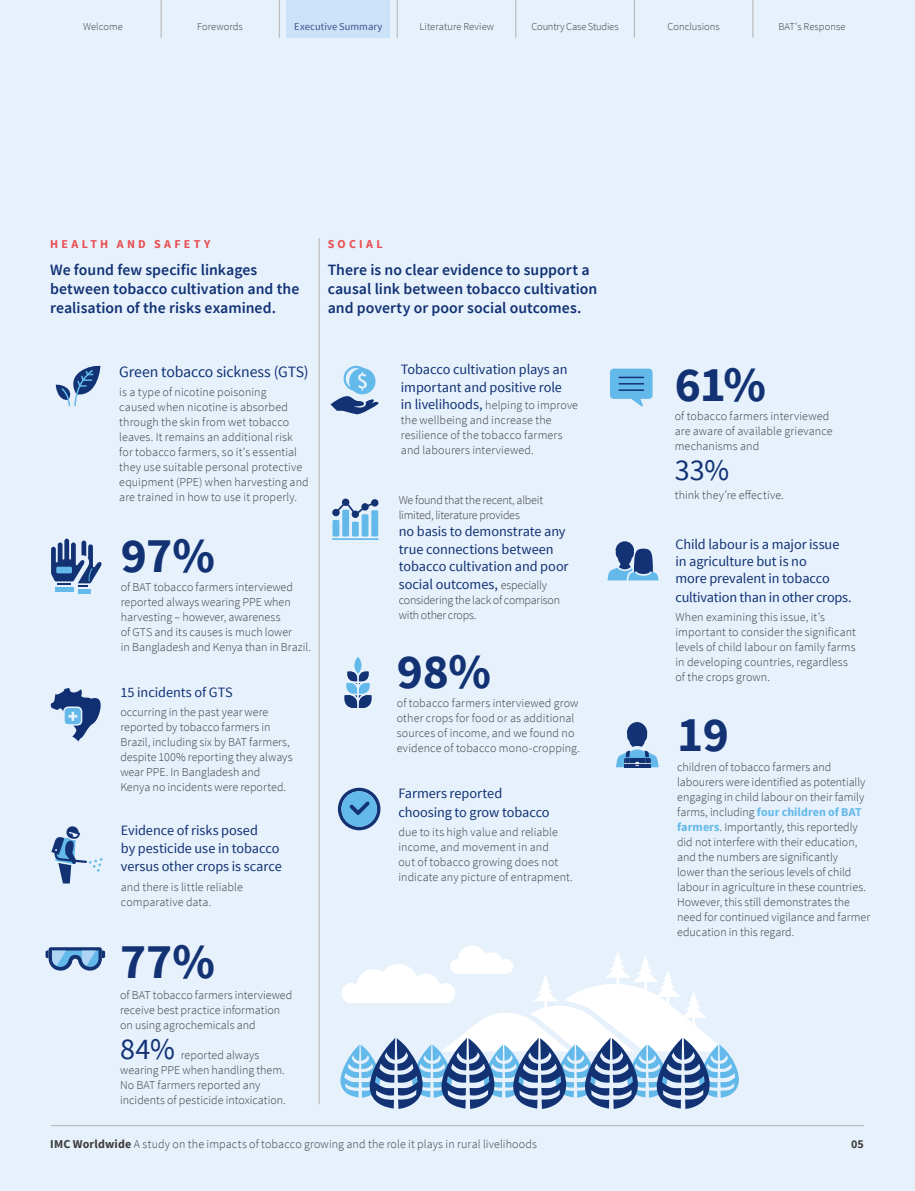
<style>
.page{position:relative;width:915px;height:1191px;background:#fff}
.page>*{position:absolute;margin:0;border:0;box-sizing:border-box;transform-origin:0 0}
.t1{font:700 49.5px "Source Sans Pro";letter-spacing:-.01em;color:#123274}
.t2{font:30px "Source Sans Pro";color:#123274}
.t3{font:600 15.75px/18.8px "Source Sans Pro";color:#123274}
.t4{font:15.75px "Source Sans Pro";letter-spacing:-.01em;color:#123274}
.t5{font:14.25px/17.2px "Source Sans Pro";letter-spacing:-.005em;color:#123274}
.t6{font:300 12px/15px "Source Sans Pro";letter-spacing:.005em;color:#3c3c3b}
.t7{font:300 12px/15px "Source Sans Pro";letter-spacing:-.02em;color:#3c3c3b}
.t8{font:700 12px "Source Sans Pro";letter-spacing:.27em;color:#ea4e51}
.t9{font:700 12px "Source Sans Pro";color:#3c3c3b}
.t10{font:300 10.5px "Source Sans Pro";letter-spacing:.005em;color:#3c3c3b}
.t11{font:300 10.5px "Source Sans Pro";letter-spacing:-.015em;color:#3c3c3b}
.t12{font:10.5px "Source Sans Pro";letter-spacing:.005em;color:#3e4f8b}
.s1{font-weight:400;font-size:14.25px;color:#123274}
.s2{font-weight:300;font-size:12px;color:#3c3c3b}
.s3{font-weight:700;color:#63b9e9}
.s4{font-weight:700}
</style>
<div class="page">
<div style="left:0;top:0;width:914px;height:1191px;background:#e6f1fc"></div>
<div style="left:458px;top:945px;width:28px;height:28px;background:#fff;border-radius:50%"></div>
<svg style="left:340px;top:951px;width:398px;height:157px"></svg>
<div style="left:55px;top:587px;width:18px;height:5px;background:#63b9e9"></div>
<div style="left:78px;top:589px;width:12px;height:5px;background:#63b9e9"></div>
<svg style="left:51px;top:538px;width:50px;height:49px"></svg>
<div style="left:332px;top:520px;width:7px;height:16px;background:#63b9e9"></div>
<div style="left:342px;top:510px;width:7px;height:26px;background:#63b9e9"></div>
<div style="left:352px;top:522px;width:6px;height:14px;background:#63b9e9"></div>
<div style="left:361px;top:514px;width:7px;height:22px;background:#63b9e9"></div>
<div style="left:371px;top:510px;width:7px;height:26px;background:#63b9e9"></div>
<hr style="left:332px;top:538px;width:46px;height:2px;background:#63b9e9">
<svg style="left:332px;top:498px;width:46px;height:20px"></svg>
<svg style="left:330px;top:366px;width:49px;height:49px"></svg>
<svg style="left:338px;top:787px;width:42px;height:43px"></svg>
<svg style="left:50px;top:688px;width:51px;height:53px"></svg>
<svg style="left:51px;top:826px;width:51px;height:57px"></svg>
<svg style="left:45px;top:950px;width:7px;height:8px"></svg>
<div style="left:99px;top:950px;width:6px;height:8px;background:#123274;border-radius:2px"></div>
<svg style="left:49px;top:947px;width:53px;height:24px"></svg>
<svg style="left:607px;top:541px;width:51px;height:39px"></svg>
<svg style="left:616px;top:722px;width:42px;height:45px"></svg>
<svg style="left:610px;top:369px;width:42px;height:37px"></svg>
<hr style="left:619px;top:389px;width:24px;height:2px;background:#123274">
<svg style="left:344px;top:657px;width:27px;height:50px"></svg>
<svg style="left:56px;top:365px;width:44px;height:42px"></svg>
<hr style="left:319px;top:238px;width:1px;height:866px;background:#b3b2b2">
<hr style="left:633px;top:0;width:1px;height:38px;background:#b3b2b2">
<hr style="left:397px;top:0;width:1px;height:38px;background:#b3b2b2">
<hr style="left:279px;top:0;width:1px;height:38px;background:#b3b2b2">
<hr style="left:161px;top:0;width:1px;height:38px;background:#b3b2b2">
<hr style="left:752px;top:0;width:1px;height:38px;background:#b3b2b2">
<hr style="left:515px;top:0;width:1px;height:38px;background:#b3b2b2">
<hr style="left:51px;top:1125px;width:812px;height:1px;background:#b3b2b2">
<div style="left:286px;top:0;width:104px;height:38px;background:#cbe3f8"></div>
<p class="t10" style="left:83px;top:20px;width:41px">Welcome</p>
<p class="t10" style="left:197px;top:20px;width:47px">Forewords</p>
<p class="t10" style="left:419px;top:20px;width:76px">Literature Review</p>
<p class="t11" style="left:531px;top:20px;width:89px">Country Case Studies</p>
<p class="t10" style="left:667px;top:20px;width:54px">Conclusions</p>
<p class="t10" style="left:778px;top:20px;width:69px">BAT’s Response</p>
<p class="t12" style="left:294px;top:20px;width:90px">Executive Summary</p>
<p class="t8" style="left:50px;top:236px;width:161px">HEALTH AND SAFETY</p>
<h3 class="t3" style="left:50px;top:261px;width:250px">We found few specific linkages between tobacco cultivation and the realisation of the risks examined.</h3>
<p class="t8" style="left:327px;top:236px;width:56px">SOCIAL</p>
<h3 class="t3" style="left:327px;top:261px;width:271px">There is no clear evidence to support a causal link between tobacco cultivation and poverty or poor social outcomes.</h3>
<h3 class="t4" style="left:119px;top:362px;width:191px">Green tobacco sickness (GTS)</h3>
<p class="t6" style="left:119px;top:385px;width:191px">is a type of nicotine poisoning<br>caused when nicotine is absorbed through the skin from wet tobacco leaves. It remains an additional risk for tobacco farmers, so it’s essential they use suitable personal protective equipment (PPE) when harvesting and are trained in how to use it properly.</p>
<h1 class="t1" style="left:121px;top:523px;width:95px">97%</h1>
<p class="t6" style="left:121px;top:579px;width:191px">of BAT tobacco farmers interviewed reported always wearing PPE when harvesting – however, awareness<br>of GTS and its causes is much lower<br>in Bangladesh and Kenya than in Brazil.</p>
<p class="t5" style="left:120px;top:683px;width:114px">15 incidents of GTS</p>
<p class="t6" style="left:120px;top:704px;width:174px">occurring in the past year were reported by tobacco farmers in<br>Brazil, including six by BAT farmers, despite 100% reporting they always wear PPE. In Bangladesh and<br>Kenya no incidents were reported.</p>
<p class="t5" style="left:121px;top:822px;width:160px">Evidence of risks posed<br>by pesticide use in tobacco</p>
<p class="t5" style="left:121px;top:858px;width:162px">versus other crops is scarce</p>
<p class="t6" style="left:121px;top:879px;width:123px">and there is little reliable comparative data.</p>
<h1 class="t1" style="left:120px;top:929px;width:96px">77%</h1>
<p class="t6" style="left:120px;top:988px;width:174px">of BAT tobacco farmers interviewed receive best practice information on using agrochemicals and</p>
<h2 class="t2" style="left:120px;top:1030px;width:56px">84%</h2>
<p class="t6" style="left:120px;top:1048px;width:167px;text-indent:61px">reported always wearing PPE when handling them.<br>No BAT farmers reported any incidents of pesticide intoxication.</p>
<p class="t5" style="left:401px;top:361px;width:168px">Tobacco cultivation plays an important and positive role</p>
<p class="t6" style="left:401px;top:397px;width:179px"><span class="s1">in livelihoods,</span> helping to improve the wellbeing and increase the resilience of the tobacco farmers and labourers interviewed.</p>
<p class="t7" style="left:398px;top:492px;width:146px">We found that the recent, albeit limited, literature provides</p>
<p class="t5" style="left:398px;top:523px;width:171px">no basis to demonstrate any true connections between tobacco cultivation and poor social outcomes, <span class="s2">especially</span></p>
<p class="t7" style="left:398px;top:592px;width:163px">considering the lack of comparison with other crops.</p>
<h1 class="t1" style="left:396px;top:639px;width:96px">98%</h1>
<p class="t6" style="left:396px;top:696px;width:185px">of tobacco farmers interviewed grow other crops for food or as additional sources of income, and we found no evidence of tobacco mono-cropping.</p>
<p class="t5" style="left:398px;top:784px;width:153px;line-height:18.8px">Farmers reported choosing to grow tobacco</p>
<p class="t6" style="left:398px;top:825px;width:176px">due to its high value and reliable income, and movement in and<br>out of tobacco growing does not indicate any picture of entrapment.</p>
<h1 class="t1" style="left:674px;top:352px;width:93px">61%</h1>
<p class="t6" style="left:674px;top:409px;width:159px">of tobacco farmers interviewed are aware of available grievance mechanisms and</p>
<h2 class="t2" style="left:674px;top:451px;width:56px">33%</h2>
<p class="t6" style="left:674px;top:488px;width:111px">think they’re effective.</p>
<p class="t5" style="left:675px;top:535px;width:165px">Child labour is a major issue in agriculture but is no more prevalent in tobacco</p>
<p class="t5" style="left:675px;top:589px;width:178px">cultivation than in other crops.</p>
<p class="t6" style="left:675px;top:610px;width:182px">When examining this issue, it’s important to consider the significant levels of child labour on family farms in developing countries, regardless of the crops grown.</p>
<h1 class="t1" style="left:677px;top:703px;width:53px">19</h1>
<p class="t6" style="left:677px;top:759px;width:194px">children of tobacco farmers and labourers were identified as potentially engaging in child labour on their family farms, including <span class="s3">four children of BAT farmers</span>. Importantly, this reportedly did not interfere with their education, and the numbers are significantly<br>lower than the serious levels of child labour in agriculture in these countries.<br>However, this still demonstrates the need for continued vigilance and farmer education in this regard.</p>
<p class="t6" style="left:50px;top:1136px;width:488px"><span class="s4">IMC Worldwide</span> A study on the impacts of tobacco growing and the role it plays in rural livelihoods</p>
<p class="t9" style="left:850px;top:1136px;width:14px">05</p>
</div>
